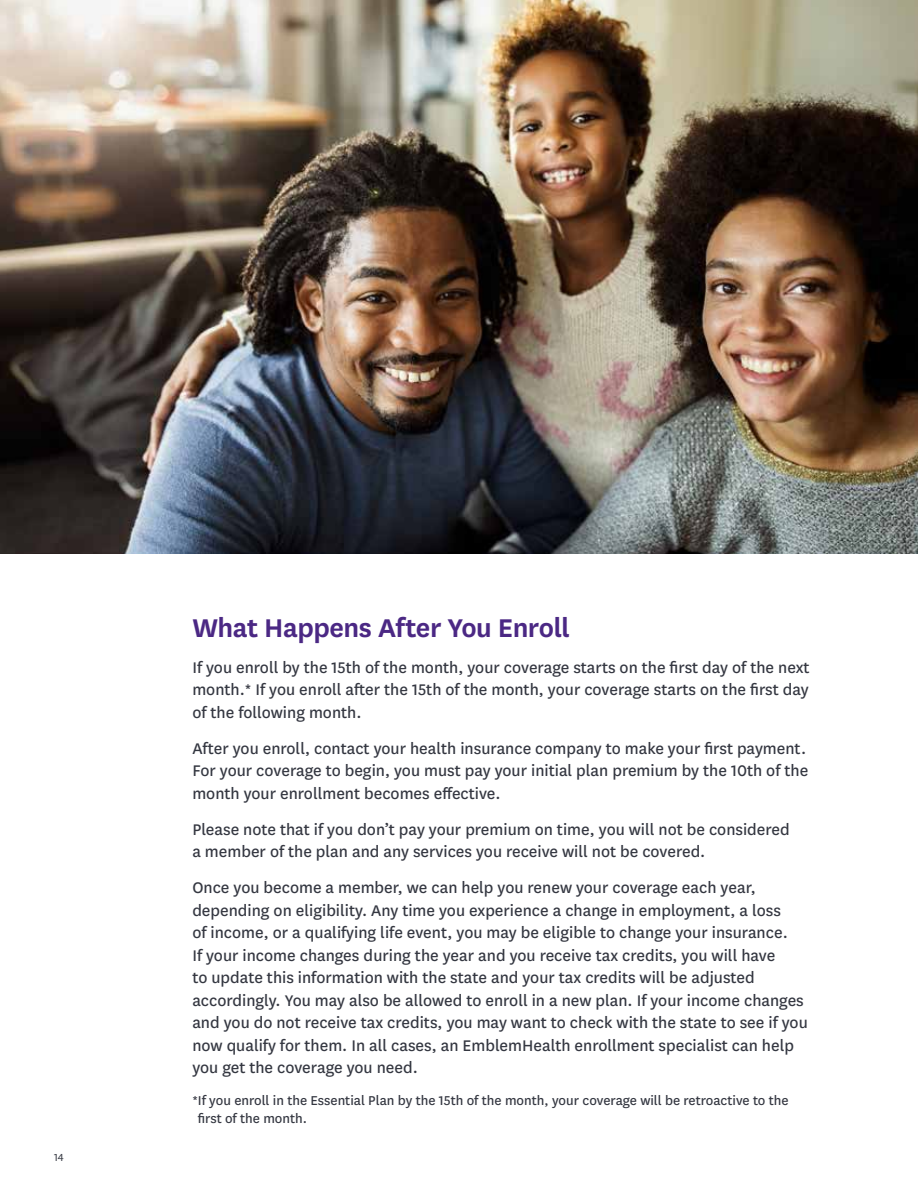
<style>
.page{position:relative;width:918px;height:1188px;background:#fff}
.page>*{position:absolute;margin:0;border:0;box-sizing:border-box;transform-origin:0 0}
.t1{font:600 30px "National";letter-spacing:-.015em;color:#4b2884}
.t2{font:18px/22.5px "National";color:#343741;text-align:justify}
.t3{font:15px/18px "National";color:#343741}
.t4{font:12px "National";color:#343741}
</style>
<div class="page">
<img style="left:0;top:0;width:918px;height:553px">
<p class="t4" style="left:54px;top:1150px;width:11px">14</p>
<h1 class="t1" style="left:192px;top:607px;width:379px">What Happens After You Enroll</h1>
<p class="t2" style="left:192px;top:655px;width:619px">If you enroll by the 15th of the month, your coverage starts on the first day of the next month.* If you enroll after the 15th of the month, your coverage starts on the first day of the following month.</p>
<p class="t2" style="left:192px;top:736px;width:617px">After you enroll, contact your health insurance company to make your first payment.<br>For your coverage to begin, you must pay your initial plan premium by the 10th of the month your enrollment becomes effective.</p>
<p class="t2" style="left:192px;top:817px;width:599px">Please note that if you don’t pay your premium on time, you will not be considered a member of the plan and any services you receive will not be covered.</p>
<p class="t2" style="left:192px;top:876px;width:617px;text-align:left">Once you become a member, we can help you renew your coverage each year, depending on eligibility. Any time you experience a change in employment, a loss<br>of income, or a qualifying life event, you may be eligible to change your insurance.<br>If your income changes during the year and you receive tax credits, you will have<br>to update this information with the state and your tax credits will be adjusted accordingly. You may also be allowed to enroll in a new plan. If your income changes and you do not receive tax credits, you may want to check with the state to see if you now qualify for them. In all cases, an EmblemHealth enrollment specialist can help you get the coverage you need.</p>
<p class="t3" style="left:198px;top:1091px;width:592px;text-indent:-5px">*If you enroll in the Essential Plan by the 15th of the month, your coverage will be retroactive to the first of the month.</p>
</div>
